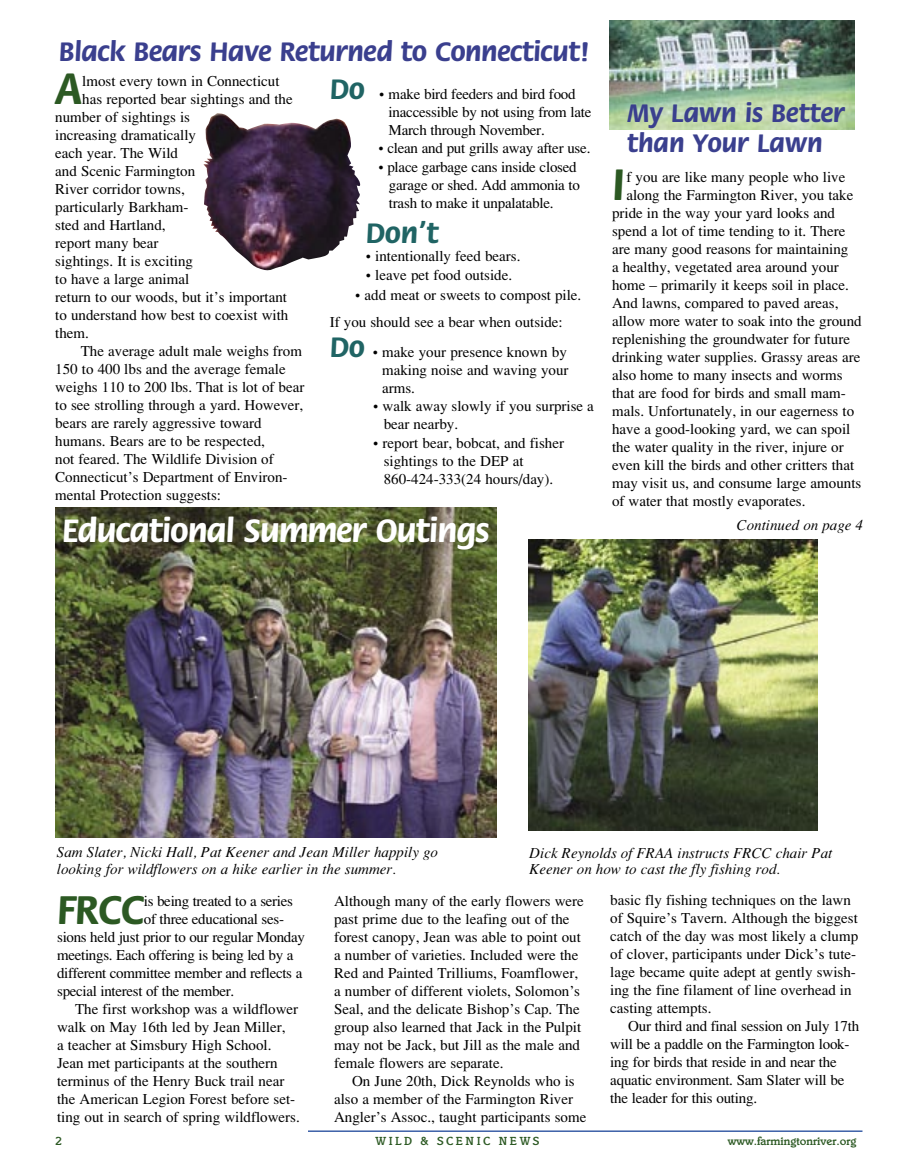
<style>
.page{position:relative;width:918px;height:1175px;background:#fff}
.page>*{position:absolute;margin:0;border:0;box-sizing:border-box;transform-origin:0 0}
.t1{font:700 46.95px "Flora";color:#2c5923}
.t2{font:700 42.75px "Flora";color:#2c5923}
.t3{font:700 34.5px "Flora";letter-spacing:-.02em;color:#fff}
.t4{font:700 30px "Flora";color:#206464}
.t5{font:700 28.5px "Flora";letter-spacing:-.01em;color:#3a3f8e}
.t6{font:700 27px/30px "Flora";color:#3a3f8e}
.t7{font:15px/18px "Times";color:#000}
.t8{font:italic 15px/16.5px "Times";color:#000}
.t9{font:15px "Times";letter-spacing:-.02em;color:#000}
.t10{font:500 12px "Italia";color:#2c5923}
.t11{font:500 12px "Italia";letter-spacing:.2em;color:#2c5923}
.s1{font-family:"Flora";font-weight:700;font-size:30px;color:#206464}
</style>
<div class="page">
<hr style="left:56px;top:1130px;width:806px;height:1px;background:#3c60a7">
<img style="left:56px;top:507px;width:441px;height:330px">
<div style="left:56px;top:892px;width:252px;height:239px;background:#fff"></div>
<img style="left:204px;top:113px;width:157px;height:158px">
<img style="left:528px;top:539px;width:289px;height:291px">
<img style="left:610px;top:21px;width:244px;height:108px">
<h3 class="t5" style="left:59px;top:37px;width:532px">Black Bears Have Returned to Connecticut!</h3>
<h1 class="t1" style="left:55px;top:63px;width:28px">A</h1>
<p class="t7" style="left:82px;top:71px;width:199px">lmost every town in Connecticut</p>
<p class="t7" style="left:82px;top:89px;width:212px">has reported bear sightings and the</p>
<p class="t7" style="left:55px;top:107px;width:136px">number of sightings is</p>
<p class="t7" style="left:55px;top:125px;width:142px">increasing dramatically</p>
<p class="t7" style="left:55px;top:143px;width:124px">each year. The Wild</p>
<p class="t7" style="left:55px;top:161px;width:141px">and Scenic Farmington</p>
<p class="t7" style="left:55px;top:179px;width:131px">River corridor towns,</p>
<p class="t7" style="left:55px;top:197px;width:135px">particularly Barkham-</p>
<p class="t7" style="left:55px;top:215px;width:112px">sted and Hartland,</p>
<p class="t7" style="left:55px;top:233px;width:105px">report many bear</p>
<p class="t7" style="left:55px;top:251px;width:139px">sightings. It is exciting</p>
<p class="t7" style="left:55px;top:269px;width:135px">to have a large animal</p>
<p class="t7" style="left:55px;top:287px;width:233px">return to our woods, but it’s important</p>
<p class="t7" style="left:55px;top:305px;width:235px">to understand how best to coexist with</p>
<p class="t7" style="left:55px;top:323px;width:35px">them.</p>
<p class="t7" style="left:81px;top:341px;width:223px">The average adult male weighs from</p>
<p class="t7" style="left:55px;top:359px;width:232px">150 to 400 lbs and the average female</p>
<p class="t7" style="left:55px;top:377px;width:251px">weighs 110 to 200 lbs. That is lot of bear</p>
<p class="t7" style="left:55px;top:395px;width:250px">to see strolling through a yard. However,</p>
<p class="t7" style="left:55px;top:413px;width:208px">bears are rarely aggressive toward</p>
<p class="t7" style="left:55px;top:431px;width:211px">humans. Bears are to be respected,</p>
<p class="t7" style="left:55px;top:449px;width:220px">not feared. The Wildlife Division of</p>
<p class="t7" style="left:55px;top:467px;width:234px">Connecticut’s Department of Environ-</p>
<p class="t7" style="left:55px;top:485px;width:167px">mental Protection suggests:</p>
<p class="t7" style="left:389px;top:84px;width:204px;text-indent:-59px"><span class="s1">Do</span> • make bird feeders and bird food inaccessible by not using from late<br>March through November.</p>
<p class="t7" style="left:378px;top:138px;width:213px">• clean and put grills away after use.</p>
<p class="t7" style="left:389px;top:158px;width:193px;text-indent:-10px">• place garbage cans inside closed garage or shed. Add ammonia to trash to make it unpalatable.</p>
<h3 class="t4" style="left:366px;top:217px;width:74px">Don’t</h3>
<p class="t7" style="left:366px;top:246px;width:156px">• intentionally feed bears.</p>
<p class="t7" style="left:366px;top:266px;width:148px">• leave pet food outside.</p>
<p class="t7" style="left:330px;top:281px;width:253px;line-height:27px;text-indent:26px">• add meat or sweets to compost pile.<br>If you should see a bear when outside:</p>
<p class="t7" style="left:382px;top:342px;width:188px;text-align:justify;text-indent:-52px"><span class="s1">Do</span> • make your presence known by making noise and waving your arms.</p>
<p class="t7" style="left:384px;top:396px;width:212px;text-indent:-10px">• walk away slowly if you surprise a bear nearby.</p>
<p class="t7" style="left:384px;top:434px;width:182px;text-indent:-10px">• report bear, bobcat, and fisher sightings to the DEP at<br>860-424-333(24 hours/day).</p>
<h3 class="t3" style="left:62px;top:512px;width:429px">Educational Summer Outings</h3>
<h3 class="t6" style="left:627px;top:99px;width:219px">My Lawn is Better than Your Lawn</h3>
<h1 class="t1" style="left:612px;top:159px;width:15px">I</h1>
<p class="t7" style="left:627px;top:167px;width:220px">f you are like many people who live</p>
<p class="t7" style="left:627px;top:185px;width:228px">along the Farmington River, you take</p>
<p class="t7" style="left:612px;top:203px;width:225px">pride in the way your yard looks and</p>
<p class="t7" style="left:612px;top:221px;width:235px">spend a lot of time tending to it. There</p>
<p class="t7" style="left:612px;top:239px;width:238px">are many good reasons for maintaining</p>
<p class="t7" style="left:612px;top:257px;width:228px">a healthy, vegetated area around your</p>
<p class="t7" style="left:612px;top:275px;width:238px">home – primarily it keeps soil in place.</p>
<p class="t7" style="left:612px;top:293px;width:228px">And lawns, compared to paved areas,</p>
<p class="t7" style="left:612px;top:311px;width:251px">allow more water to soak into the ground</p>
<p class="t7" style="left:612px;top:329px;width:240px">replenishing the groundwater for future</p>
<p class="t7" style="left:612px;top:347px;width:250px">drinking water supplies. Grassy areas are</p>
<p class="t7" style="left:612px;top:365px;width:232px">also home to many insects and worms</p>
<p class="t7" style="left:612px;top:383px;width:235px">that are food for birds and small mam-</p>
<p class="t7" style="left:612px;top:401px;width:244px">mals. Unfortunately, in our eagerness to</p>
<p class="t7" style="left:612px;top:419px;width:240px">have a good-looking yard, we can spoil</p>
<p class="t7" style="left:612px;top:437px;width:233px">the water quality in the river, injure or</p>
<p class="t7" style="left:612px;top:455px;width:244px">even kill the birds and other critters that</p>
<p class="t7" style="left:612px;top:473px;width:251px">may visit us, and consume large amounts</p>
<p class="t7" style="left:612px;top:491px;width:195px">of water that mostly evaporates.</p>
<p class="t8" style="left:737px;top:516px;width:128px">Continued on page 4</p>
<p class="t8" style="left:57px;top:844px;width:383px">Sam Slater, Nicki Hall, Pat Keener and Jean Miller happily go looking for wildflowers on a hike earlier in the summer.</p>
<p class="t8" style="left:529px;top:844px;width:305px">Dick Reynolds of FRAA instructs FRCC chair Pat<br>Keener on how to cast the fly fishing rod.</p>
<p class="t7" style="left:334px;top:891px;width:251px">Although many of the early flowers were past prime due to the leafing out of the forest canopy, Jean was able to point out a number of varieties. Included were the Red and Painted Trilliums, Foamflower, a number of different violets, Solomon’s Seal, and the delicate Bishop’s Cap. The group also learned that Jack in the Pulpit may not be Jack, but Jill as the male and female flowers are separate.</p>
<p class="t7" style="left:334px;top:1071px;width:254px;text-indent:18px">On June 20th, Dick Reynolds who is also a member of the Farmington River<br>Angler’s Assoc., taught participants some</p>
<p class="t7" style="left:610px;top:890px;width:249px">basic fly fishing techniques on the lawn of Squire’s Tavern. Although the biggest catch of the day was most likely a clump of clover, participants under Dick’s tute&shy;lage became quite adept at gently swish&shy;ing the fine filament of line overhead in casting attempts.</p>
<p class="t7" style="left:610px;top:1016px;width:250px;text-indent:18px">Our third and final session on July 17th will be a paddle on the Farmington look&shy;ing for birds that reside in and near the aquatic environment. Sam Slater will be the leader for this outing.</p>
<h2 class="t2" style="left:57px;top:886px;width:89px">FRCC</h2>
<p class="t9" style="left:144px;top:892px;width:151px">is being treated to a series</p>
<p class="t9" style="left:144px;top:910px;width:142px">of three educational ses-</p>
<p class="t9" style="left:57px;top:928px;width:249px">sions held just prior to our regular Monday</p>
<p class="t9" style="left:57px;top:946px;width:238px">meetings. Each offering is being led by a</p>
<p class="t9" style="left:57px;top:964px;width:247px">different committee member and reflects a</p>
<p class="t9" style="left:57px;top:982px;width:179px">special interest of the member.</p>
<p class="t7" style="left:75px;top:999px;width:225px">The first workshop was a wildflower</p>
<p class="t7" style="left:57px;top:1017px;width:230px">walk on May 16th led by Jean Miller,</p>
<p class="t7" style="left:57px;top:1035px;width:216px">a teacher at Simsbury High School.</p>
<p class="t7" style="left:57px;top:1053px;width:222px">Jean met participants at the southern</p>
<p class="t7" style="left:57px;top:1071px;width:229px">terminus of the Henry Buck trail near</p>
<p class="t7" style="left:57px;top:1089px;width:240px">the American Legion Forest before set-</p>
<p class="t7" style="left:57px;top:1107px;width:244px">ting out in search of spring wildflowers.</p>
<p class="t10" style="left:56px;top:1134px;width:8px">2</p>
<p class="t11" style="left:376px;top:1134px;width:165px">WILD &amp; SCENIC NEWS</p>
<p class="t10" style="left:728px;top:1134px;width:130px">www.farmingtonriver.org</p>
</div>
